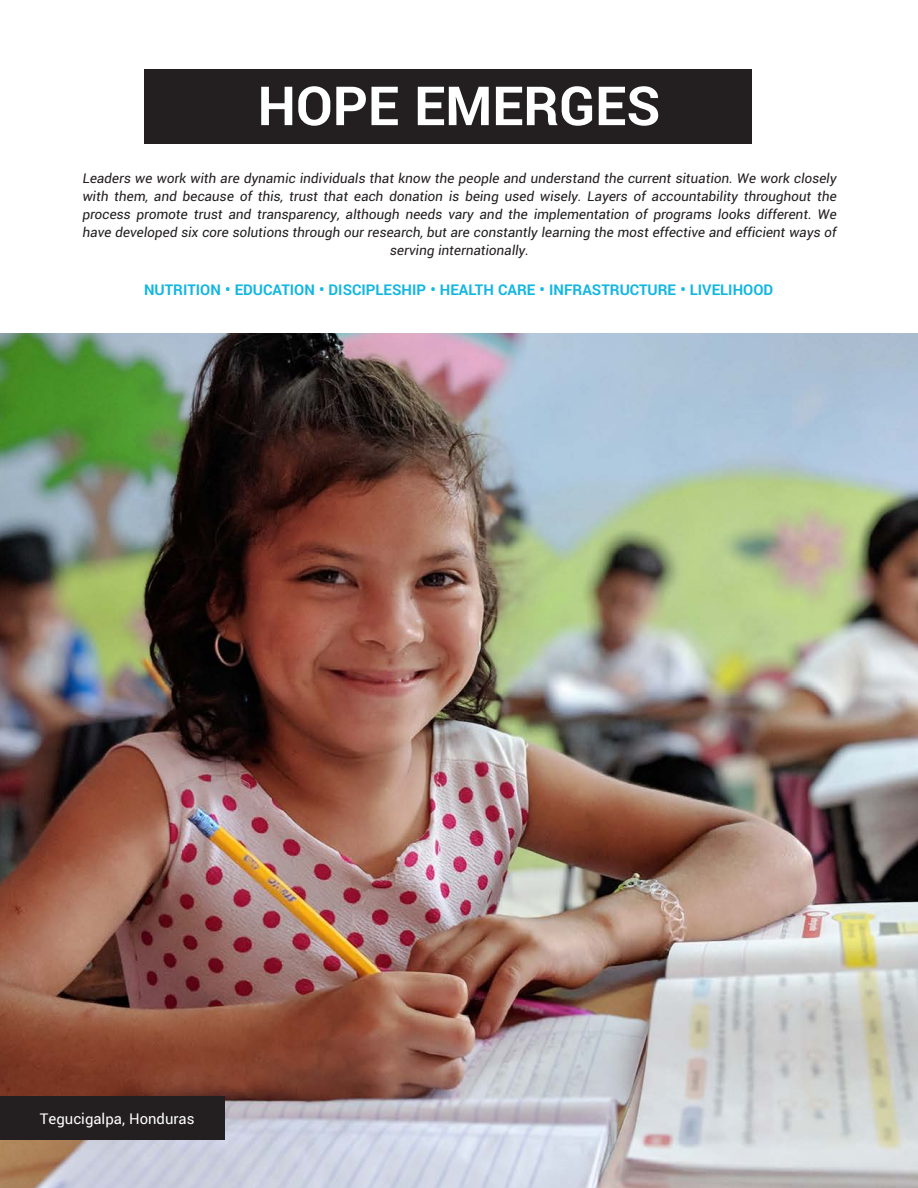
<style>
.page{position:relative;width:918px;height:1188px;background:#fff}
.page>*{position:absolute;margin:0;border:0;box-sizing:border-box;transform-origin:0 0}
.t1{font:700 60px "Yantramanav";color:#fff}
.t2{font:700 16.5px "Yantramanav";color:#13b7e1}
.t3{font:16.5px "Yantramanav";color:#fff}
.t4{font:15px/18px "Yantramanav";color:#231f20;text-align:center}
</style>
<div class="page">
<img style="left:0;top:333px;width:918px;height:855px">
<div style="left:144px;top:69px;width:607px;height:75px;background:#231f20"></div>
<div style="left:0;top:1096px;width:224px;height:44px;background:#231f20"></div>
<p class="t1" style="left:258px;top:70px;width:404px">HOPE EMERGES</p>
<p class="t4" style="left:82px;top:169px;width:758px">Leaders we work with are dynamic individuals that know the people and understand the current situation. We work closely with them, and because of this, trust that each donation is being used wisely. Layers of accountability throughout the process promote trust and transparency, although needs vary and the implementation of programs looks different. We have developed six core solutions through our research, but are constantly learning the most effective and efficient ways of serving internationally.</p>
<p class="t2" style="left:144px;top:280px;width:631px">NUTRITION • EDUCATION • DISCIPLESHIP • HEALTH CARE • INFRASTRUCTURE • LIVELIHOOD</p>
<p class="t3" style="left:40px;top:1108px;width:156px">Tegucigalpa, Honduras</p>
</div>
